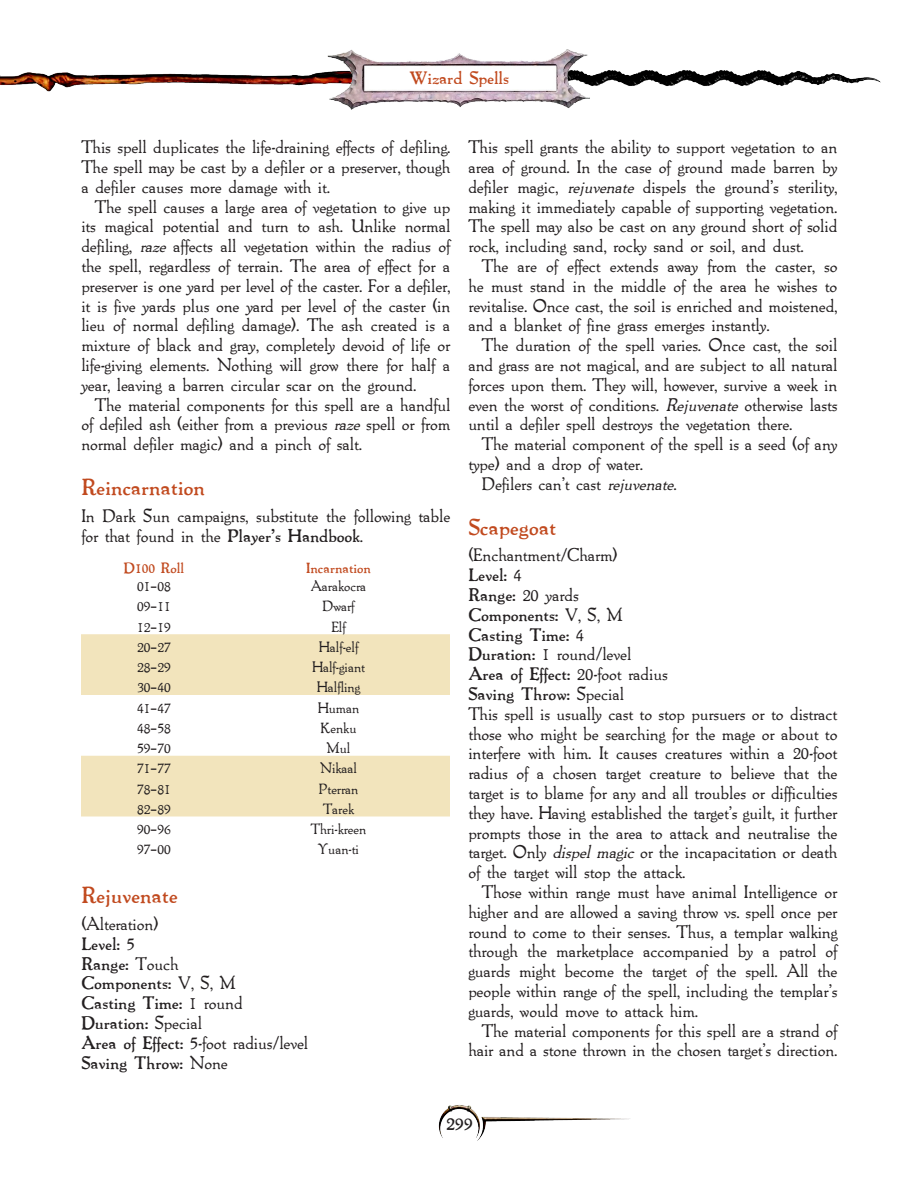
<style>
.page{position:relative;width:918px;height:1188px;background:#fff}
.page>*{position:absolute;margin:0;border:0;box-sizing:border-box;transform-origin:0 0}
.Header_3__14_pt{font:700 21px "Packard Antique";color:#c14a1f}
.t1{font:700 18px "Packard Antique";color:#231f20}
.DS_PG_Body_Text{font:16.5px/19.8px "Packard Antique";color:#231f20;text-align:justify}
.DS_PG_Body_Text_No_I{font:16.5px/19.8px "Packard Antique";color:#231f20;text-align:justify}
.DS_PG_Body_Text_No_I-2{font:700 16.5px "Packard Antique";color:#231f20}
.t2{font:700 16.5px "Packard Antique";color:#c14a1f}
.DS_Table_Body_9pt{font:13.5px "Packard Antique";color:#231f20}
.DS_Table_Body_9pt-2{font:700 13.5px "Packard Antique";color:#c14a1f}
.DS_PG_Body_Text_No_I-3{font:13.5px "Packard Antique";color:#231f20}
.s1{font-style:italic}
.s2{font-weight:700}
.s3{font-weight:400}
</style>
<div class="page">
<img style="left:438px;top:1105px;width:192px;height:36px">
<img style="left:0;top:70px;width:881px;height:22px">
<img style="left:327px;top:49px;width:264px;height:61px">
<svg style="left:81px;top:634px;width:369px;height:182px;fill:#f2e4bc"></svg>
<p class="t2" style="left:409px;top:66px;width:101px">Wizard Spells</p>
<p class="DS_PG_Body_Text_No_I" style="left:81px;top:137px;width:371px">This spell duplicates the life-draining effects of defiling.<br>The spell may be cast by a defiler or a preserver, though a defiler causes more damage with it.</p>
<p class="DS_PG_Body_Text" style="left:81px;top:196px;width:371px;text-indent:14px">The spell causes a large area of vegetation to give up its magical potential and turn to ash. Unlike normal defiling, <span class="s1">raze</span> affects all vegetation within the radius of the spell, regardless of terrain. The area of effect for a preserver is one yard per level of the caster. For a defiler, it is five yards plus one yard per level of the caster (in lieu of normal defiling damage). The ash created is a mixture of black and gray, completely devoid of life or life-giving elements. Nothing will grow there for half a year, leaving a barren circular scar on the ground.</p>
<p class="DS_PG_Body_Text" style="left:81px;top:394px;width:371px;text-indent:14px">The material components for this spell are a handful of defiled ash (either from a previous <span class="s1">raze</span> spell or from normal defiler magic) and a pinch of salt.</p>
<p class="Header_3__14_pt" style="left:81px;top:472px;width:125px">Reincarnation</p>
<p class="DS_PG_Body_Text_No_I" style="left:81px;top:505px;width:370px">In Dark Sun campaigns, substitute the following table for that found in the <span class="s2">Player’s Handbook</span>.</p>
<p class="DS_Table_Body_9pt-2" style="left:124px;top:559px;width:62px">D100 Roll</p>
<p class="DS_Table_Body_9pt-2" style="left:306px;top:559px;width:66px">Incarnation</p>
<p class="DS_Table_Body_9pt" style="left:137px;top:576px;width:35px">01–08</p>
<p class="DS_PG_Body_Text_No_I-3" style="left:311px;top:576px;width:57px">Aarakocra</p>
<p class="DS_Table_Body_9pt" style="left:137px;top:596px;width:35px">09–11</p>
<p class="DS_Table_Body_9pt" style="left:322px;top:596px;width:33px">Dwarf</p>
<p class="DS_Table_Body_9pt" style="left:137px;top:617px;width:35px">12–19</p>
<p class="DS_Table_Body_9pt" style="left:331px;top:617px;width:16px">Elf</p>
<p class="DS_Table_Body_9pt" style="left:137px;top:637px;width:35px">20–27</p>
<p class="DS_Table_Body_9pt" style="left:318px;top:637px;width:41px">Half-elf</p>
<p class="DS_Table_Body_9pt" style="left:137px;top:657px;width:35px">28–29</p>
<p class="DS_Table_Body_9pt" style="left:312px;top:657px;width:55px">Half-giant</p>
<p class="DS_Table_Body_9pt" style="left:137px;top:677px;width:35px">30–40</p>
<p class="DS_Table_Body_9pt" style="left:317px;top:677px;width:45px">Halfling</p>
<p class="DS_Table_Body_9pt" style="left:137px;top:698px;width:35px">41–47</p>
<p class="DS_Table_Body_9pt" style="left:317px;top:698px;width:43px">Human</p>
<p class="DS_Table_Body_9pt" style="left:137px;top:718px;width:35px">48–58</p>
<p class="DS_Table_Body_9pt" style="left:320px;top:718px;width:37px">Kenku</p>
<p class="DS_Table_Body_9pt" style="left:137px;top:738px;width:35px">59–70</p>
<p class="DS_Table_Body_9pt" style="left:326px;top:738px;width:25px">Mul</p>
<p class="DS_Table_Body_9pt" style="left:137px;top:758px;width:35px">71–77</p>
<p class="DS_Table_Body_9pt" style="left:320px;top:758px;width:38px">Nikaal</p>
<p class="DS_Table_Body_9pt" style="left:137px;top:779px;width:35px">78–81</p>
<p class="DS_Table_Body_9pt" style="left:318px;top:779px;width:41px">Pterran</p>
<p class="DS_Table_Body_9pt" style="left:137px;top:799px;width:35px">82–89</p>
<p class="DS_Table_Body_9pt" style="left:323px;top:799px;width:32px">Tarek</p>
<p class="DS_Table_Body_9pt" style="left:137px;top:819px;width:35px">90–96</p>
<p class="DS_Table_Body_9pt" style="left:310px;top:819px;width:57px">Thri-kreen</p>
<p class="DS_Table_Body_9pt" style="left:137px;top:839px;width:35px">97–00</p>
<p class="DS_Table_Body_9pt" style="left:318px;top:839px;width:43px">Yuan-ti</p>
<p class="Header_3__14_pt" style="left:81px;top:880px;width:98px">Rejuvenate</p>
<p class="DS_PG_Body_Text_No_I" style="left:81px;top:913px;width:78px">(Alteration)</p>
<p class="DS_PG_Body_Text_No_I-2" style="left:81px;top:931px;width:55px">Level: <span class="s3">5</span></p>
<p class="DS_PG_Body_Text_No_I-2" style="left:81px;top:951px;width:99px">Range: <span class="s3">Touch</span></p>
<p class="DS_PG_Body_Text_No_I-2" style="left:81px;top:971px;width:156px">Components: <span class="s3">V, S, M</span></p>
<p class="DS_PG_Body_Text_No_I-2" style="left:81px;top:991px;width:163px">Casting Time: <span class="s3">1 round</span></p>
<p class="DS_PG_Body_Text_No_I-2" style="left:81px;top:1011px;width:122px">Duration: <span class="s3">Special</span></p>
<p class="DS_PG_Body_Text_No_I" style="left:81px;top:1032px;width:228px"><span class="s2">Area of Effect:</span> 5-foot radius/level</p>
<p class="DS_PG_Body_Text_No_I-2" style="left:81px;top:1050px;width:148px">Saving Throw: <span class="s3">None</span></p>
<p class="DS_PG_Body_Text_No_I" style="left:468px;top:137px;width:371px">This spell grants the ability to support vegetation to an area of ground. In the case of ground made barren by defiler magic, <span class="s1">rejuvenate</span> dispels the ground’s sterility, making it immediately capable of supporting vegetation.<br>The spell may also be cast on any ground short of solid rock, including sand, rocky sand or soil, and dust.</p>
<p class="DS_PG_Body_Text" style="left:468px;top:255px;width:371px;text-indent:14px">The are of effect extends away from the caster, so he must stand in the middle of the area he wishes to revitalise. Once cast, the soil is enriched and moistened, and a blanket of fine grass emerges instantly.</p>
<p class="DS_PG_Body_Text" style="left:468px;top:335px;width:371px;text-indent:14px">The duration of the spell varies. Once cast, the soil and grass are not magical, and are subject to all natural forces upon them. They will, however, survive a week in even the worst of conditions. <span class="s1">Rejuvenate</span> otherwise lasts until a defiler spell destroys the vegetation there.</p>
<p class="DS_PG_Body_Text" style="left:468px;top:434px;width:371px;text-indent:14px">The material component of the spell is a seed (of any type) and a drop of water.</p>
<p class="DS_PG_Body_Text" style="left:482px;top:473px;width:198px">Defilers can’t cast <span class="s1">rejuvenate</span>.</p>
<p class="Header_3__14_pt" style="left:468px;top:512px;width:89px">Scapegoat</p>
<p class="DS_PG_Body_Text_No_I" style="left:468px;top:545px;width:151px">(Enchantment/Charm)</p>
<p class="DS_PG_Body_Text_No_I-2" style="left:468px;top:563px;width:55px">Level: <span class="s3">4</span></p>
<p class="DS_PG_Body_Text_No_I" style="left:468px;top:584px;width:112px"><span class="s2">Range:</span> 20 yards</p>
<p class="DS_PG_Body_Text_No_I-2" style="left:468px;top:603px;width:156px">Components: <span class="s3">V, S, M</span></p>
<p class="DS_PG_Body_Text_No_I-2" style="left:468px;top:622px;width:117px">Casting Time: <span class="s3">4</span></p>
<p class="DS_PG_Body_Text_No_I" style="left:468px;top:644px;width:164px"><span class="s2">Duration:</span> 1 round/level</p>
<p class="DS_PG_Body_Text_No_I-2" style="left:468px;top:662px;width:201px">Area of Effect: <span class="s3">20-foot radius</span></p>
<p class="DS_PG_Body_Text_No_I-2" style="left:468px;top:682px;width:157px">Saving Throw: <span class="s3">Special</span></p>
<p class="DS_PG_Body_Text_No_I" style="left:468px;top:703px;width:371px">This spell is usually cast to stop pursuers or to distract those who might be searching for the mage or about to interfere with him. It causes creatures within a 20-foot radius of a chosen target creature to believe that the target is to blame for any and all troubles or difficulties they have. Having established the target’s guilt, it further prompts those in the area to attack and neutralise the target. Only <span class="s1">dispel magic</span> or the incapacitation or death of the target will stop the attack.</p>
<p class="DS_PG_Body_Text" style="left:468px;top:881px;width:371px;text-indent:14px">Those within range must have animal Intelligence or higher and are allowed a saving throw vs. spell once per round to come to their senses. Thus, a templar walking through the marketplace accompanied by a patrol of guards might become the target of the spell. All the people within range of the spell, including the templar’s guards, would move to attack him.</p>
<p class="DS_PG_Body_Text" style="left:468px;top:1020px;width:371px;text-align:right">The material components for this spell are a strand of hair and a stone thrown in the chosen target’s direction.</p>
<p class="t1" style="left:446px;top:1111px;width:28px">299</p>
</div>
